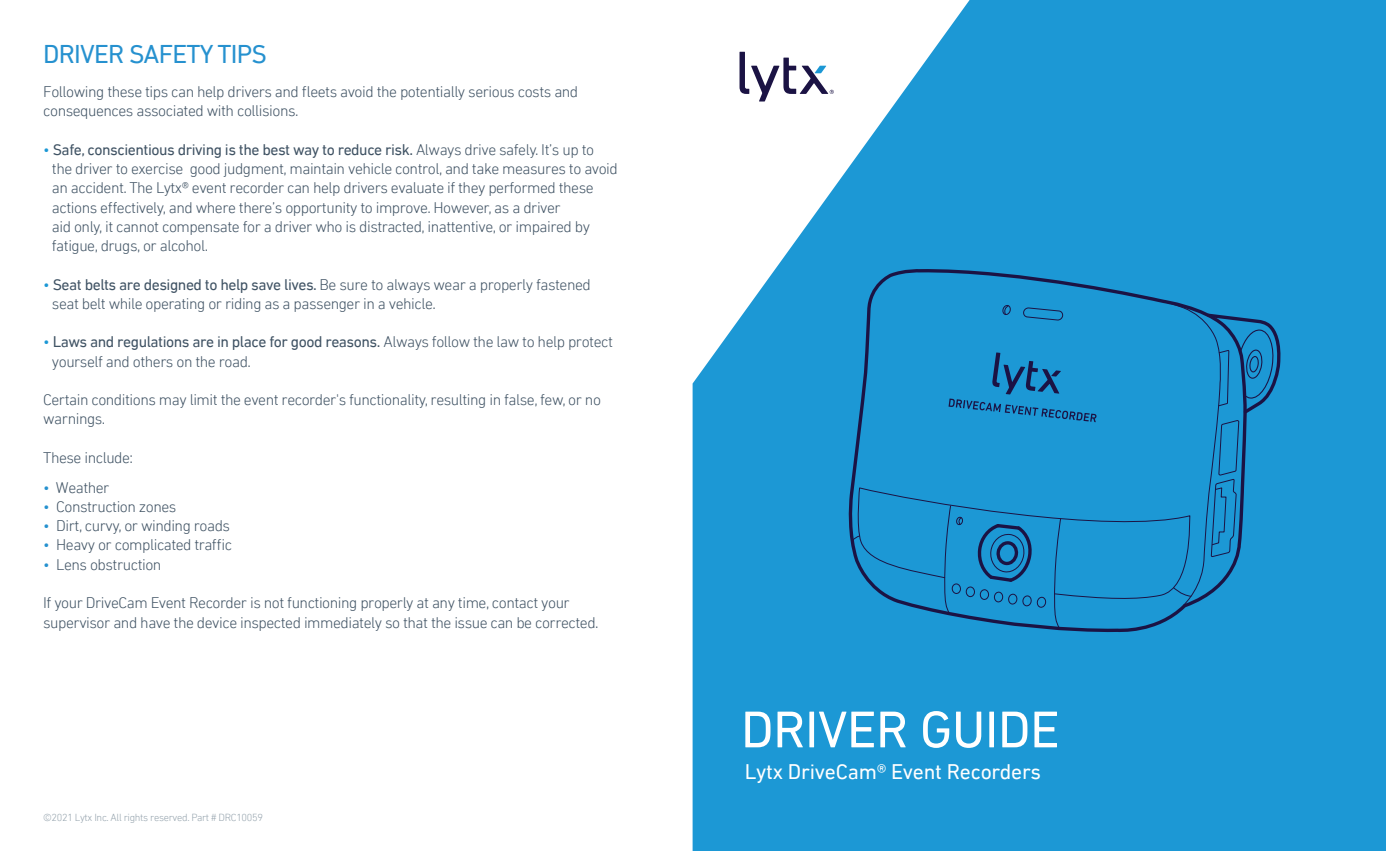
<style>
.page{position:relative;width:1386px;height:851px;background:#fff}
.page>*{position:absolute;margin:0;border:0;box-sizing:border-box;transform-origin:0 0}
.t1{font:52.5px "DIN Next LT Pro";letter-spacing:-.01em;color:#fff}
.t2{font:26.25px "DIN Next LT Pro";letter-spacing:-.03em;color:#2691cf}
.t3{font:21.53px "DIN Next LT Pro";letter-spacing:-.01em;color:#fff}
.t4{font:300 15.75px/19.2px "DIN Next LT Pro";letter-spacing:-.03em;color:#405364}
.t5{font:300 10.5px "DIN Next LT Pro";letter-spacing:-.03em;color:#95a3ad}
.s1{color:#1c98d5}
.s2{font-weight:400}
.s3{color:#2691cf}
</style>
<div class="page">
<svg style="left:693px;top:0;width:693px;height:850px;fill:#1c98d5"></svg>
<svg style="left:740px;top:52px;width:94px;height:49px"></svg>
<svg style="left:848px;top:269px;width:397px;height:364px"></svg>
<svg style="left:852px;top:299px;width:429px;height:335px"></svg>
<h2 class="t2" style="left:43px;top:44px;width:225px">DRIVER SAFETY TIPS</h2>
<p class="t4" style="left:43px;top:82px;width:537px">Following these tips can help drivers and fleets avoid the potentially serious costs and consequences associated with collisions.</p>
<p class="t4" style="left:52px;top:140px;width:568px;text-indent:-9px"><span class="s1">•</span> <span class="s2">Safe, conscientious driving is the best way to reduce risk.</span> Always drive safely. It’s up to the driver to exercise good judgment, maintain vehicle control, and take measures to avoid an accident. The Lytx® event recorder can help drivers evaluate if they performed these actions effectively, and where there’s opportunity to improve. However, as a driver<br>aid only, it cannot compensate for a driver who is distracted, inattentive, or impaired by fatigue, drugs, or alcohol.</p>
<p class="t4" style="left:52px;top:274px;width:540px;text-indent:-9px"><span class="s1">•</span> <span class="s2">Seat belts are designed to help save lives.</span> Be sure to always wear a properly fastened seat belt while operating or riding as a passenger in a vehicle.</p>
<p class="t4" style="left:52px;top:334px;width:563px;text-indent:-9px"><span class="s1">•</span> <span class="s2">Laws and regulations are in place for good reasons.</span> Always follow the law to help protect yourself and others on the road.</p>
<p class="t4" style="left:43px;top:390px;width:559px">Certain conditions may limit the event recorder's functionality, resulting in false, few, or no warnings.</p>
<p class="t4" style="left:43px;top:442px;width:91px;line-height:29.8px">These include: <span class="s3">ï</span> Weather</p>
<p class="t4" style="left:43px;top:497px;width:191px"><span class="s3">ï</span> Construction zones<br><span class="s3">ï</span> Dirt, curvy, or winding roads <span class="s3">ï</span> Heavy or complicated traffic <span class="s3">ï</span> Lens obstruction</p>
<p class="t4" style="left:43px;top:593px;width:557px">If your DriveCam Event Recorder is not functioning properly at any time, contact your supervisor and have the device inspected immediately so that the issue can be corrected.</p>
<p class="t5" style="left:43px;top:813px;width:221px">©2021 Lytx Inc. All rights reserved. Part # DRC10059</p>
<h1 class="t1" style="left:741px;top:708px;width:320px">DRIVER GUIDE</h1>
<h3 class="t3" style="left:745px;top:763px;width:298px">Lytx DriveCam® Event Recorders</h3>
</div>
